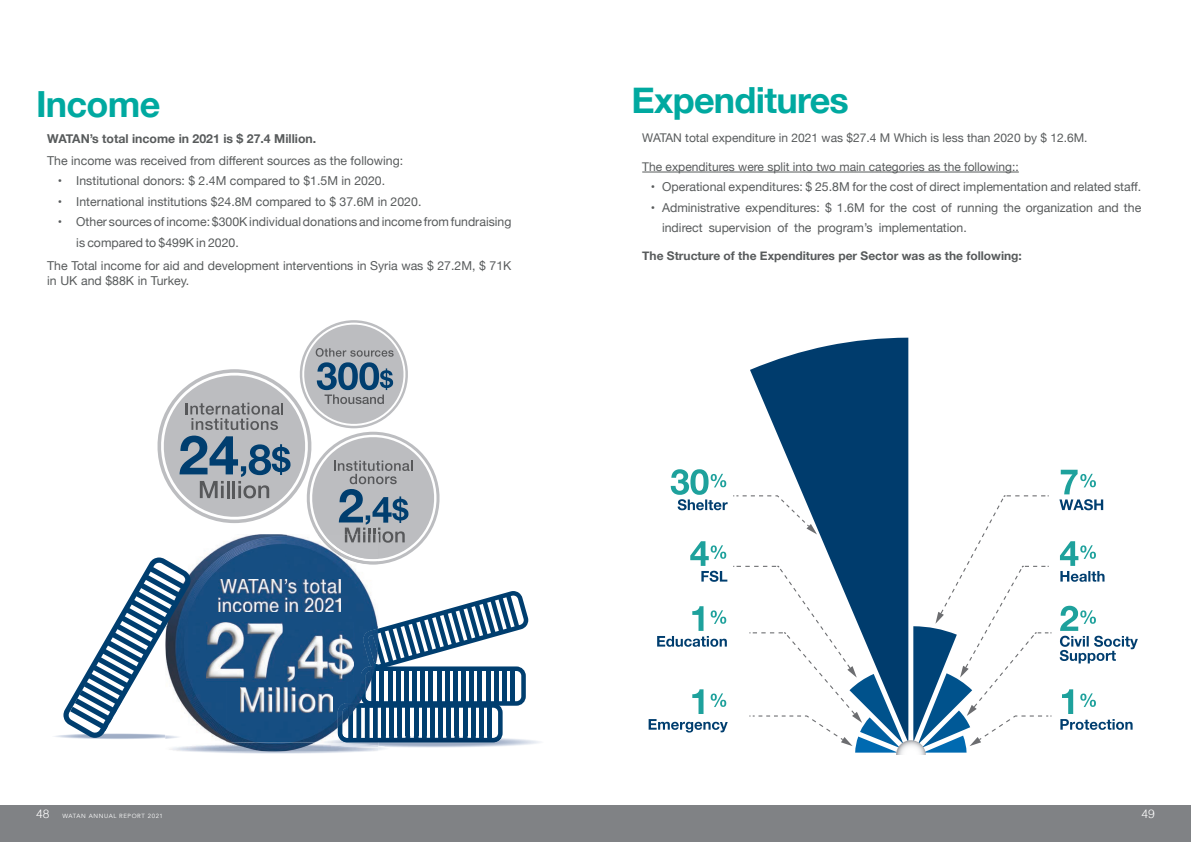
<style>
.page{position:relative;width:1191px;height:842px;background:#fff}
.page>*{position:absolute;margin:0;border:0;box-sizing:border-box;transform-origin:0 0}
.t1{font:700 36px "Helvetica Neue";letter-spacing:-.02em;color:#00a9a0}
.t2{font:12.3px/20.5px "Helvetica Neue";color:#585b5c}
.t3{font:700 12.3px "Helvetica Neue";color:#585b5c}
.t4{font:12px "Helvetica Neue";color:#585b5c}
.t5{font:700 12px "Helvetica Neue";color:#585b5c}
.t6{font:300 12px "Helvetica";color:#fff}
.t7{font:6px "Avenir";letter-spacing:.1em;color:#fff}
.s1{font-family:"Helvetica";font-weight:300;font-size:12px}
</style>
<div class="page">
<div style="left:0;top:806px;width:1191px;height:36px;background:#808285"></div>
<hr style="left:642px;top:172px;width:376px;height:1px;background:#585b5c">
<img style="left:54px;top:735px;width:9px;height:3px">
<svg style="left:63px;top:320px;width:465px;height:431px"></svg>
<svg style="left:1059px;top:470px;width:44px;height:40px"></svg>
<svg style="left:1060px;top:541px;width:44px;height:41px"></svg>
<svg style="left:1059px;top:606px;width:78px;height:57px"></svg>
<svg style="left:1060px;top:689px;width:72px;height:41px"></svg>
<svg style="left:670px;top:469px;width:57px;height:41px"></svg>
<svg style="left:690px;top:541px;width:37px;height:41px"></svg>
<svg style="left:657px;top:606px;width:70px;height:41px"></svg>
<svg style="left:648px;top:689px;width:79px;height:43px"></svg>
<svg style="left:750px;top:337px;width:159px;height:158px;fill:#003c6d"></svg>
<svg style="left:733px;top:495px;width:318px;height:260px"></svg>
<p class="t1" style="left:36px;top:76px;width:126px">Income</p>
<p class="t3" style="left:47px;top:129px;width:270px">WATAN’s total income in 2021 is $ 27.4 Million.</p>
<p class="t2" style="left:47px;top:151px;width:357px">The income was received from different sources as the following:</p>
<p class="t2" style="left:58px;top:171px;width:329px">• Institutional donors: $ 2.4M compared to $1.5M in 2020.</p>
<p class="t2" style="left:58px;top:192px;width:365px">• International institutions $24.8M compared to $ 37.6M in 2020.</p>
<p class="t2" style="left:76px;top:212px;width:437px;text-indent:-18px">• Other sources of income: $300K individual donations and income from fundraising is compared to $499K in 2020.</p>
<p class="t2" style="left:47px;top:259px;width:466px;line-height:14.7px">The Total income for aid and development interventions in Syria was $ 27.2M, $ 71K in UK and $88K in Turkey.</p>
<p class="t1" style="left:631px;top:72px;width:219px">Expenditures</p>
<p class="t4" style="left:642px;top:129px;width:447px">WATAN total expenditure in 2021 was $27.4 M Which is less than 2020 by $ 12.6M.</p>
<p class="t4" style="left:642px;top:158px;width:378px">The expenditures were split into two main categories as the following::</p>
<p class="t2" style="left:651px;top:177px;width:492px">• Operational expenditures: $ 25.8M for the cost of direct implementation and related staff.</p>
<p class="t2" style="left:662px;top:198px;width:481px;line-height:20px;text-indent:-11px">• Administrative expenditures: $ 1.6M for the cost of running the organization and the indirect supervision of the program’s implementation.</p>
<p class="t5" style="left:642px;top:247px;width:381px">The Structure of the Expenditures per Sector was as the following:</p>
<p class="t7" style="left:36px;top:812px;width:128px"><span class="s1">48</span> WATAN ANNUAL REPORT 2021</p>
<p class="t6" style="left:1141px;top:803px;width:15px">49</p>
</div>
